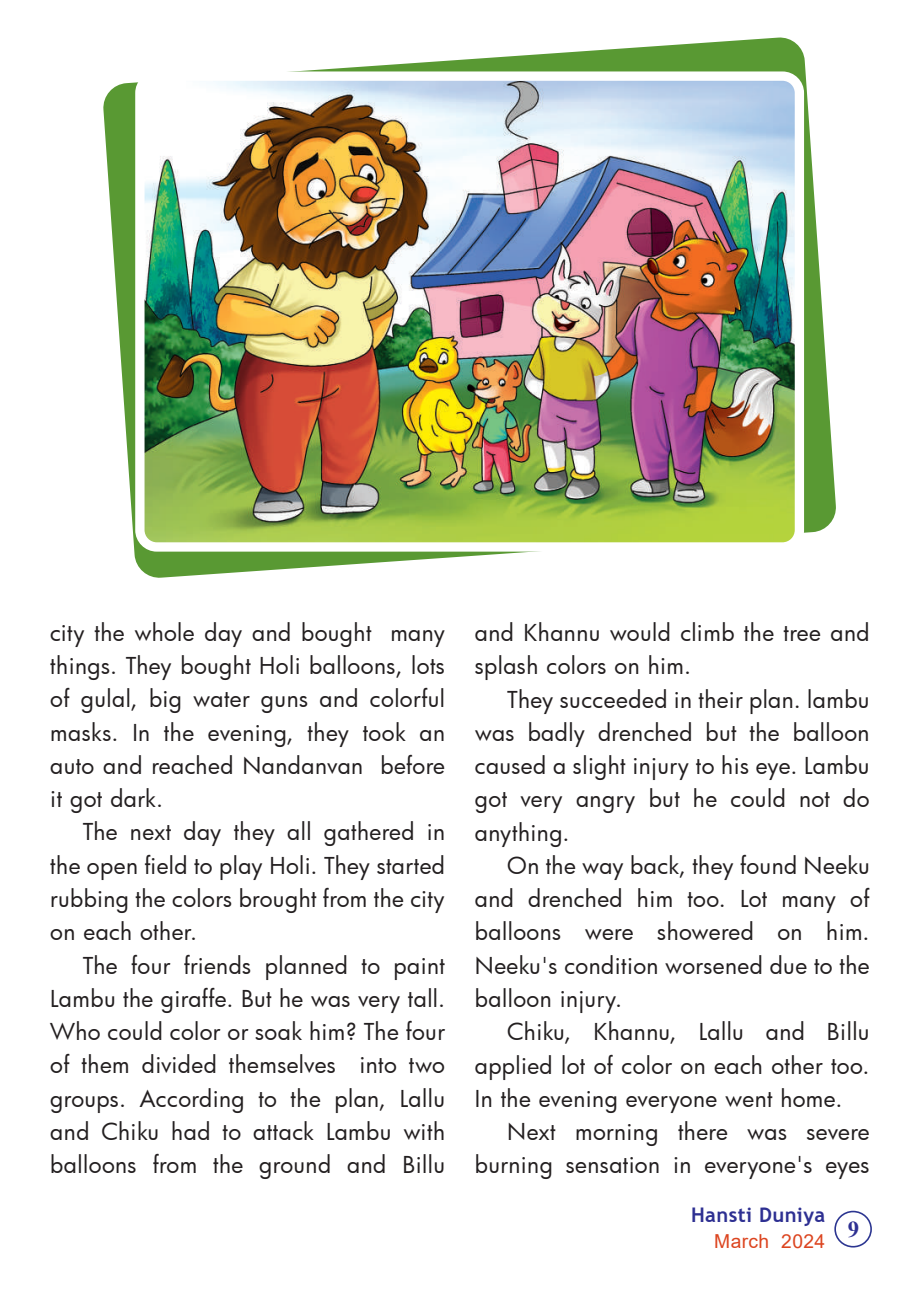
<style>
.page{position:relative;width:920px;height:1292px;background:#fff}
.page>*{position:absolute;margin:0;border:0;box-sizing:border-box;transform-origin:0 0}
.t1{font:22.75px/33.2px "Futura";letter-spacing:.02em;color:#231f20;text-align:justify}
.t2{font:700 22.75px "Times New Roman";color:#2e3092}
.t3{font:700 20.12px "Trebuchet MS";letter-spacing:.02em;color:#2e3092}
.t4{font:19.25px "Arial";letter-spacing:.02em;color:#dc4520}
</style>
<div class="page">
<svg style="left:834px;top:1210px;width:38px;height:37px"></svg>
<svg style="left:103px;top:37px;width:733px;height:541px"></svg>
<img style="left:145px;top:81px;width:654px;height:466px">
<div style="left:135px;top:71px;width:668px;height:480px;border:9px solid #fff;border-radius:17px"></div>
<p class="t1" style="left:50px;top:615px;width:396px">city the whole day and bought many things. They bought Holi balloons, lots of gulal, big water guns and colorful masks. In the evening, they took an auto and reached Nandanvan before it got dark.</p>
<p class="t1" style="left:50px;top:814px;width:396px;text-indent:32px">The next day they all gathered in the open field to play Holi. They started rubbing the colors brought from the city on each other.</p>
<p class="t1" style="left:50px;top:947px;width:396px;text-indent:32px">The four friends planned to paint Lambu the giraffe. But he was very tall.<br>Who could color or soak him? The four of them divided themselves into two groups. According to the plan, Lallu and Chiku had to attack Lambu with balloons from the ground and Billu</p>
<p class="t1" style="left:474px;top:615px;width:396px">and Khannu would climb the tree and splash colors on him.</p>
<p class="t1" style="left:474px;top:682px;width:396px;text-indent:32px">They succeeded in their plan. lambu was badly drenched but the balloon caused a slight injury to his eye. Lambu got very angry but he could not do anything.</p>
<p class="t1" style="left:474px;top:848px;width:396px;text-indent:32px">On the way back, they found Neeku and drenched him too. Lot many of balloons were showered on him.<br>Neeku's condition worsened due to the balloon injury.</p>
<p class="t1" style="left:474px;top:1014px;width:396px;text-indent:32px">Chiku, Khannu, Lallu and Billu applied lot of color on each other too.<br>In the evening everyone went home.</p>
<p class="t1" style="left:474px;top:1114px;width:396px;text-align:right">Next morning there was severe burning sensation in everyone's eyes</p>
<p class="t3" style="left:690px;top:1201px;width:136px">Hansti Duniya</p>
<p class="t4" style="left:714px;top:1227px;width:112px">March 2024</p>
<p class="t2" style="left:847px;top:1212px;width:13px">9</p>
</div>
